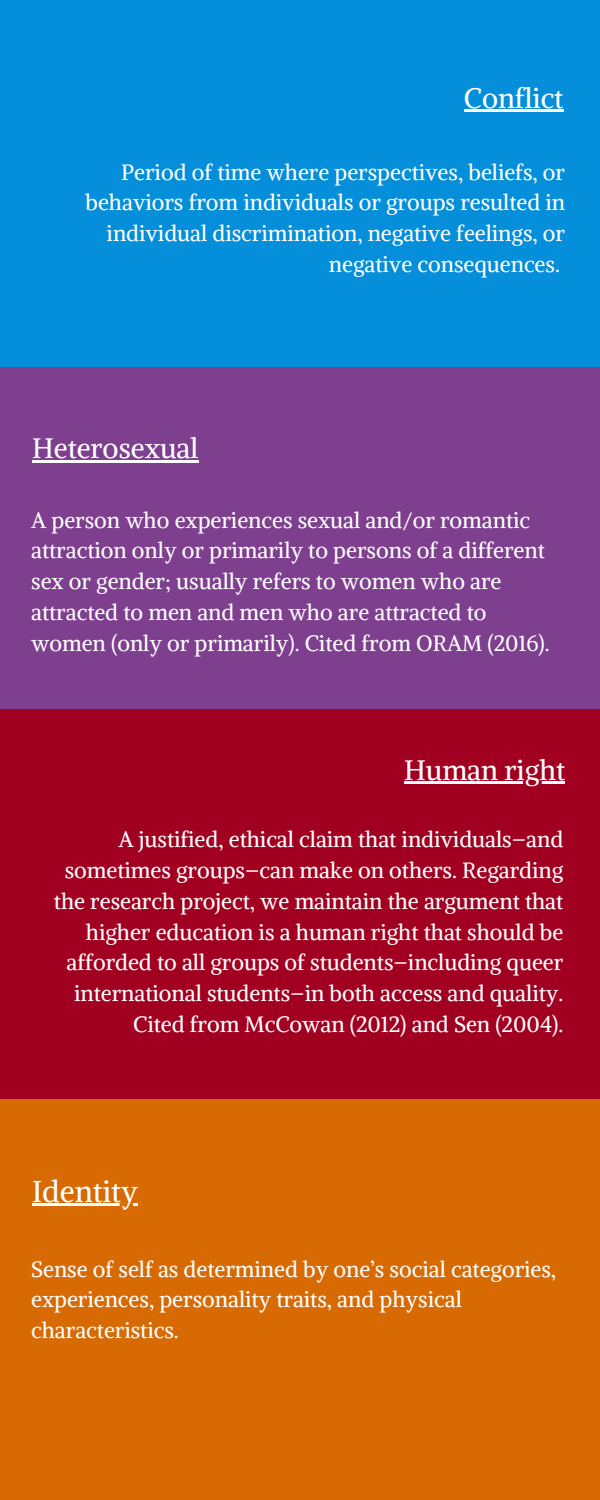
<style>
.page{position:relative;width:600px;height:1500px;background:#fff}
.page>*{position:absolute;margin:0;border:0;box-sizing:border-box;transform-origin:0 0}
.t1{font:30px "Alike";color:#fff}
.t2{font:28px "Alike";color:#fff}
.t3{font:22px/30.8px "Alike";color:#fff;text-align:right}
</style>
<div class="page">
<div style="left:0;top:1099px;width:600px;height:401px;background:#d76a03"></div>
<div style="left:0;top:0;width:600px;height:374px;background:#058ed9"></div>
<div style="left:0;top:367px;width:600px;height:345px;background:#7e3f8f"></div>
<div style="left:0;top:709px;width:600px;height:390px;background:#a20021"></div>
<hr style="left:464px;top:109px;width:99px;height:2px;background:#fff">
<hr style="left:32px;top:460px;width:166px;height:2px;background:#fff">
<hr style="left:404px;top:781px;width:161px;height:2px;background:#fff">
<hr style="left:32px;top:1203px;width:106px;height:3px;background:#fff">
<p class="t2" style="left:464px;top:80px;width:101px">Conflict</p>
<p class="t3" style="left:86px;top:156px;width:481px">Period of time where perspectives, beliefs, or behaviors from individuals or groups resulted in individual discrimination, negative feelings, or negative consequences.</p>
<p class="t2" style="left:32px;top:431px;width:168px">Heterosexual</p>
<p class="t3" style="left:31px;top:504px;width:520px;text-align:left">A person who experiences sexual and/or romantic attraction only or primarily to persons of a different sex or gender; usually refers to women who are attracted to men and men who are attracted to women (only or primarily). Cited from ORAM (2016).</p>
<p class="t2" style="left:404px;top:752px;width:162px">Human right</p>
<p class="t3" style="left:54px;top:824px;width:511px">A justified, ethical claim that individuals–and sometimes groups–can make on others. Regarding the research project, we maintain the argument that higher education is a human right that should be afforded to all groups of students–including queer international students–in both access and quality.<br>Cited from McCowan (2012) and Sen (2004).</p>
<h1 class="t1" style="left:32px;top:1172px;width:107px">Identity</h1>
<p class="t3" style="left:31px;top:1253px;width:526px;text-align:left">Sense of self as determined by one’s social categories, experiences, personality traits, and physical characteristics.</p>
</div>
